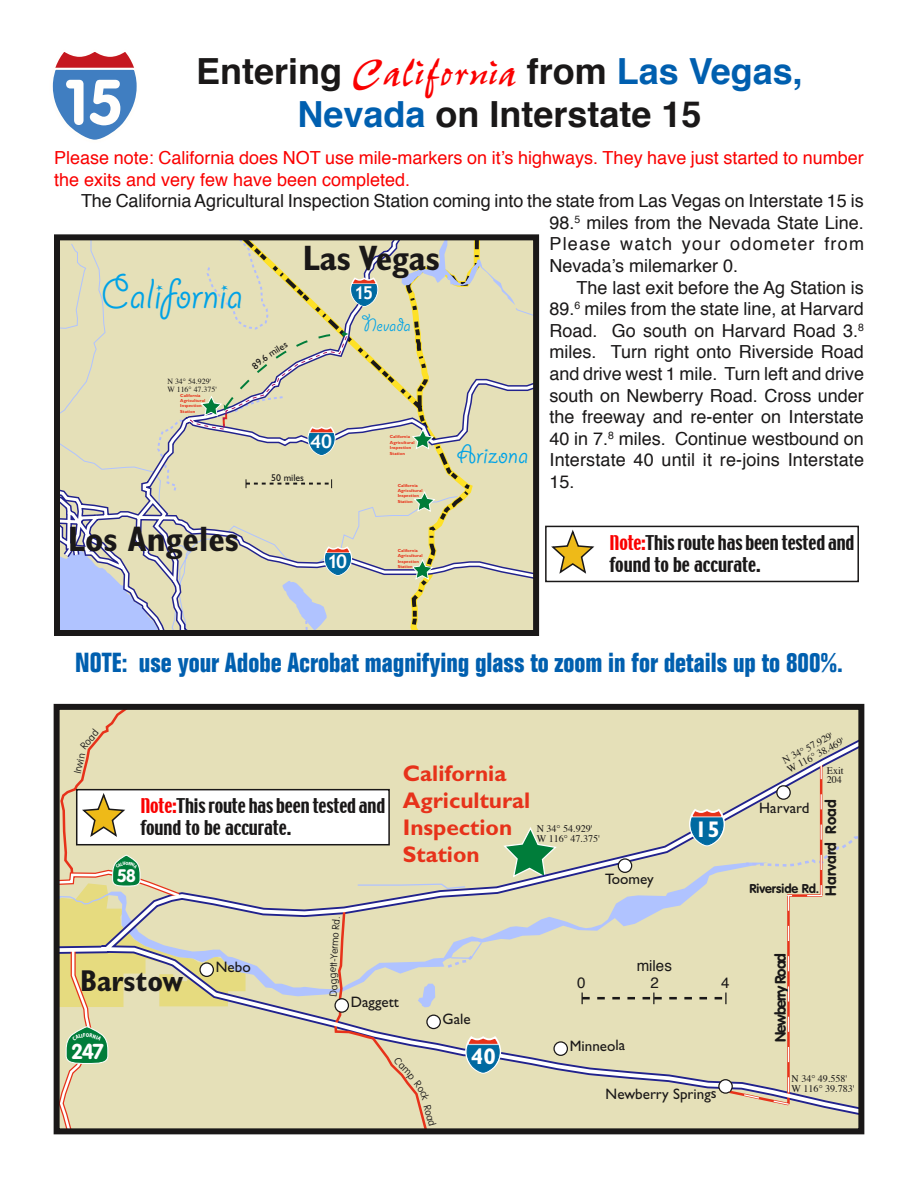
<style>
.page{position:relative;width:918px;height:1188px;background:#fff}
.page>*{position:absolute;margin:0;border:0;box-sizing:border-box;transform-origin:0 0}
.t1{font:47.25px "Giddyup";color:#00a2e6}
.t2{font:700 36px/43.2px "Helvetica";color:#1a1818;text-align:center}
.t3{font:700 condensed 35.4px "Gill Sans";color:#1a1818}
.t4{font:700 condensed 30.3px "Gill Sans";color:#1a1818}
.t5{font:29.55px "Giddyup";color:#00a2e6}
.t6{font:700 condensed 27px "Folio";color:#005faf}
.t7{font:700 22.65px/27.2px "Gill Sans";color:#e7321a}
.t8{font:700 22.65px "Gill Sans";color:#fff}
.t9{font:700 21.3px "VAG Rounded";color:#fff}
.t10{font:20.7px "Giddyup";color:#00a2e6}
.t11{font:700 18.75px "Trebuchet MS";color:#fff}
.t12{font:18px/21.6px "Helvetica";letter-spacing:.01em;color:#1a1818;text-align:justify}
.t13{font:italic 18px/21.6px "Helvetica";color:#fa0000}
.t14{font:18px/21.6px "Techno";letter-spacing:-.005em;color:#1a1818}
.t15{font:700 17.85px "VAG Rounded";color:#fff}
.t16{font:700 17.7px "Trebuchet MS";color:#fff}
.t17{font:15.15px "Gill Sans";letter-spacing:-.005em;color:#1a1818}
.t18{font:700 15.15px "VAG Rounded";letter-spacing:-.075em;color:#1a1818}
.t19{font:700 15.15px "VAG Rounded";letter-spacing:.005em;color:#1a1818}
.t20{font:15.15px "Helvetica";color:#1a1818}
.t21{font:700 12.6px "VAG Rounded";color:#1a1818}
.t22{font:10.05px/10.1px "Times";color:#1a1818}
.t23{font:100 10.05px "VAG Rounded";color:#1a1818}
.t24{font:9.9px "Gill Sans";color:#1a1818}
.t25{font:7.8px/7.8px "Times";color:#1a1818}
.t26{font:700 4.5px/5.4px "Gill Sans";color:#e7321a}
.s1{font-family:"Pepita";font-weight:400;font-size:45px;color:#fa0000}
.s2{color:#005faf}
.s3{font-style:normal}
.s4{color:#fa0000}
</style>
<div class="page">
<svg style="left:61px;top:241px;width:471px;height:388px;background:#dbd8b9"></svg>
<svg style="left:412px;top:559px;width:21px;height:21px"></svg>
<svg style="left:412px;top:429px;width:22px;height:21px"></svg>
<svg style="left:283px;top:545px;width:70px;height:84px;background:#c7cdc1"></svg>
<div style="left:54px;top:234px;width:485px;height:402px;border:6px solid #1a1818"></div>
<div style="left:61px;top:711px;width:764px;height:416px;background:#e5e0b8"></div>
<div style="left:61px;top:737px;width:796px;height:379px;background:#e5e0b8"></div>
<div style="left:553px;top:1041px;width:15px;height:15px;border:1px solid #1a1818;border-radius:50%"></div>
<div style="left:54px;top:704px;width:810px;height:430px;border:6px solid #1a1818"></div>
<div style="left:545px;top:526px;width:314px;height:56px;border:2px solid #1a1818"></div>
<svg style="left:551px;top:530px;width:44px;height:44px"></svg>
<div style="left:76px;top:789px;width:314px;height:56px;border:2px solid #1a1818"></div>
<svg style="left:52px;top:52px;width:85px;height:88px"></svg>
<svg style="left:582px;top:763px;width:279px;height:343px;background:#dcd7b6"></svg>
<svg style="left:800px;top:747px;width:4px;height:4px"></svg>
<svg style="left:811px;top:752px;width:4px;height:5px"></svg>
<svg style="left:156px;top:236px;width:223px;height:259px;background:#d7d4b2"></svg>
<svg style="left:54px;top:793px;width:513px;height:341px;background:#d7d4b5"></svg>
<svg style="left:74px;top:728px;width:25px;height:46px"></svg>
<h2 class="t2" style="left:196px;top:51px;width:608px">Entering <span class="s1">California</span> from <span class="s2">Las Vegas,<br>Nevada</span> on Interstate 15</h2>
<p class="t13" style="left:54px;top:148px;width:811px"><span class="s3">Please note:</span> California does NOT use mile-markers on itʼs highways. They have just started to number the exits and very few have been completed.</p>
<p class="t12" style="left:550px;top:191px;width:316px;text-indent:-469px">The California Agricultural Inspection Station coming into the state from Las Vegas on Interstate 15 is 98.<sup>5</sup> miles from the Nevada State Line.<br>Please watch your odometer from Nevadaʼs milemarker 0.</p>
<p class="t12" style="left:550px;top:278px;width:316px;text-indent:27px">The last exit before the Ag Station is 89.<sup>6</sup> miles from the state line, at Harvard Road. Go south on Harvard Road 3.<sup>8 </sup>miles. Turn right onto Riverside Road and drive west 1 mile. Turn left and drive south on Newberry Road. Cross under the freeway and re-enter on Interstate 40 in 7.<sup>8</sup> miles. Continue westbound on Interstate 40 until it re-joins Interstate 15.</p>
<h3 class="t3" style="left:303px;top:236px;width:139px">Las Vegas</h3>
<h1 class="t1" style="left:101px;top:269px;width:143px">California</h1>
<p class="t16" style="left:354px;top:282px;width:20px">15</p>
<p class="t10" style="left:362px;top:313px;width:50px">Nevada</p>
<p class="t25" style="left:167px;top:378px;width:51px">N 34 54.929'<br>W 116 47.375'</p>
<p class="t26" style="left:180px;top:392px;width:26px">California<br>Agricultural<br>Inspection<br>Station</p>
<p class="t11" style="left:310px;top:430px;width:23px">40</p>
<p class="t26" style="left:390px;top:434px;width:26px">California<br>Agricultural<br>Inspection<br>Station</p>
<h3 class="t5" style="left:457px;top:438px;width:73px">Arizona</h3>
<p class="t24" style="left:271px;top:472px;width:34px">50 miles</p>
<p class="t26" style="left:398px;top:482px;width:26px">California<br>Agricultural<br>Inspection<br>Station</p>
<h3 class="t3" style="left:68px;top:518px;width:172px">Los Angeles</h3>
<p class="t11" style="left:327px;top:550px;width:22px">10</p>
<p class="t26" style="left:398px;top:548px;width:26px">California<br>Agricultural<br>Inspection<br>Station</p>
<p class="t14" style="left:610px;top:533px;width:246px"><span class="s4">Note:</span>This route has been tested and found to be accurate.</p>
<h3 class="t6" style="left:75px;top:648px;width:769px">NOTE: use your Adobe Acrobat magnifying glass to zoom in for details up to 800%.</h3>
<p class="t14" style="left:140px;top:796px;width:246px"><span class="s4">Note:</span>This route has been tested and found to be accurate.</p>
<p class="t15" style="left:117px;top:865px;width:21px">58</p>
<h3 class="t4" style="left:80px;top:962px;width:105px">Barstow</h3>
<p class="t17" style="left:216px;top:958px;width:36px">Nebo</p>
<p class="t23" style="left:329px;top:937px;width:23px;rotate:-86deg">o Rd.</p>
<p class="t23" style="left:328px;top:967px;width:31px;rotate:-87deg">tt-Yerm</p>
<p class="t7" style="left:403px;top:759px;width:129px">California<br>Agricultural<br>Inspection<br>Station</p>
<p class="t22" style="left:537px;top:824px;width:65px">N 34 54.929'<br>W 116 47.375'</p>
<p class="t17" style="left:605px;top:870px;width:50px">Toomey</p>
<p class="t8" style="left:695px;top:816px;width:27px">15</p>
<p class="t20" style="left:637px;top:956px;width:37px">miles</p>
<p class="t20" style="left:577px;top:973px;width:10px">0</p>
<p class="t20" style="left:650px;top:973px;width:10px">2</p>
<p class="t20" style="left:721px;top:973px;width:10px">4</p>
<p class="t9" style="left:71px;top:1039px;width:34px">247</p>
<p class="t17" style="left:351px;top:994px;width:49px">Daggett</p>
<p class="t17" style="left:443px;top:1010px;width:30px">Gale</p>
<p class="t23" style="left:429px;top:1090px;width:37px;rotate:75deg">ck Road</p>
<p class="t8" style="left:471px;top:1043px;width:27px">40</p>
<p class="t17" style="left:570px;top:1037px;width:57px">Minneola</p>
<p class="t17" style="left:606px;top:1085px;width:113px">Newberry Springs</p>
<p class="t22" style="left:781px;top:757px;width:65px;rotate:-28deg">N 34 57.929'<br>W 116 38.469'</p>
<p class="t22" style="left:827px;top:767px;width:18px;line-height:8.9px">Exit<br>204</p>
<p class="t19" style="left:822px;top:896px;width:97px;rotate:-90deg">Harvard Road</p>
<p class="t17" style="left:759px;top:799px;width:52px">Harvard</p>
<p class="t21" style="left:750px;top:881px;width:71px">Riverside Rd.</p>
<p class="t18" style="left:772px;top:1042px;width:91px;rotate:-90deg">Newberry Road</p>
<p class="t22" style="left:792px;top:1074px;width:65px">N 34 49.558'<br>W 116 39.783'</p>
</div>
